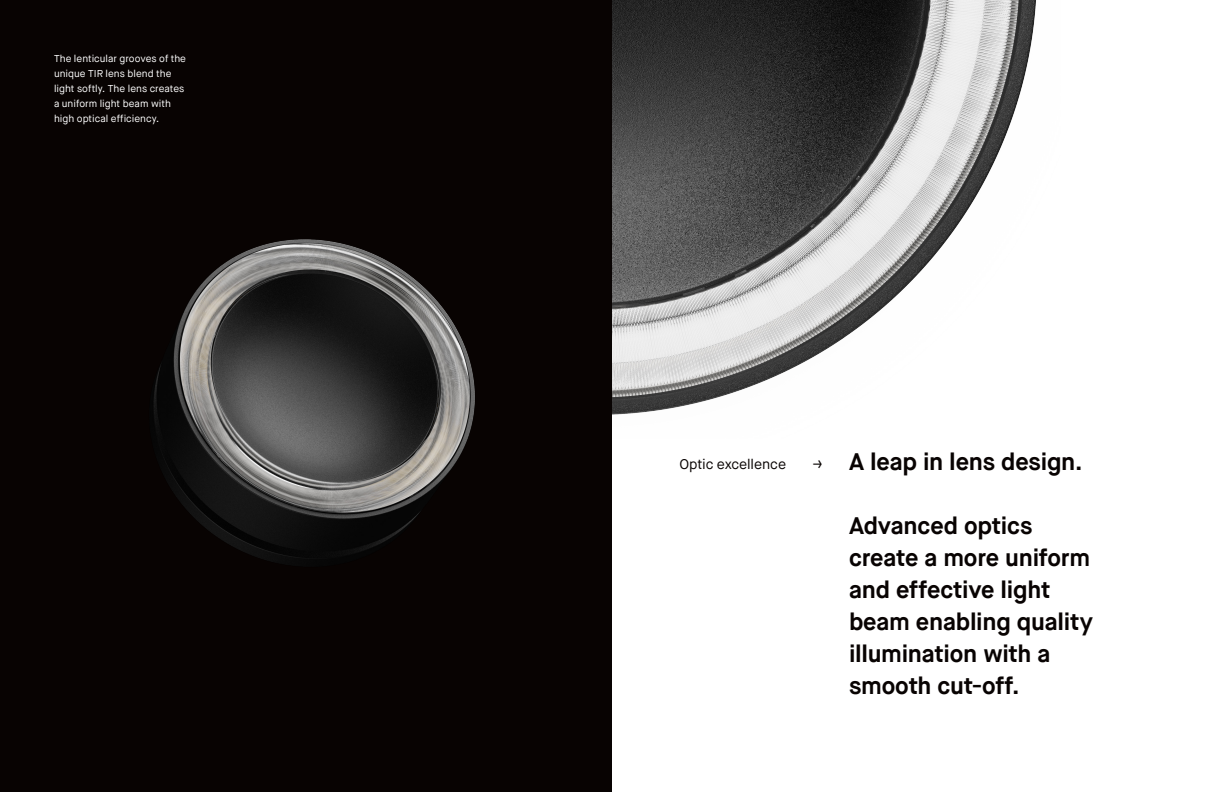
<style>
.page{position:relative;width:1224px;height:792px;background:#fff}
.page>*{position:absolute;margin:0;border:0;box-sizing:border-box;transform-origin:0 0}
.Introduction{font:700 24px/32px "Maison Neue";letter-spacing:-.01em;color:#080302}
.Introduction-2{font:14px "Maison Neue";letter-spacing:-.01em;color:#080302}
.Introduction-3{font:10px/15px "Maison Neue";color:#fff}
</style>
<div class="page">
<div style="left:0;top:0;width:612px;height:792px;background:#080302"></div>
<img style="left:153px;top:239px;width:322px;height:324px">
<img style="left:612px;top:0;width:424px;height:415px">
<p class="Introduction-3" style="left:54px;top:51px;width:134px">The lenticular grooves of the unique TIR lens blend the light softly. The lens creates a uniform light beam with high optical efficiency.</p>
<p class="Introduction-2" style="left:679px;top:456px;width:108px">Optic excellence</p>
<p class="Introduction-2" style="left:813px;top:456px;width:11px">→</p>
<p class="Introduction" style="left:849px;top:445px;width:235px">A leap in lens design.</p>
<p class="Introduction" style="left:849px;top:509px;width:245px">Advanced optics create a more uniform and effective light beam enabling quality illumination with a smooth cut-off.</p>
</div>
